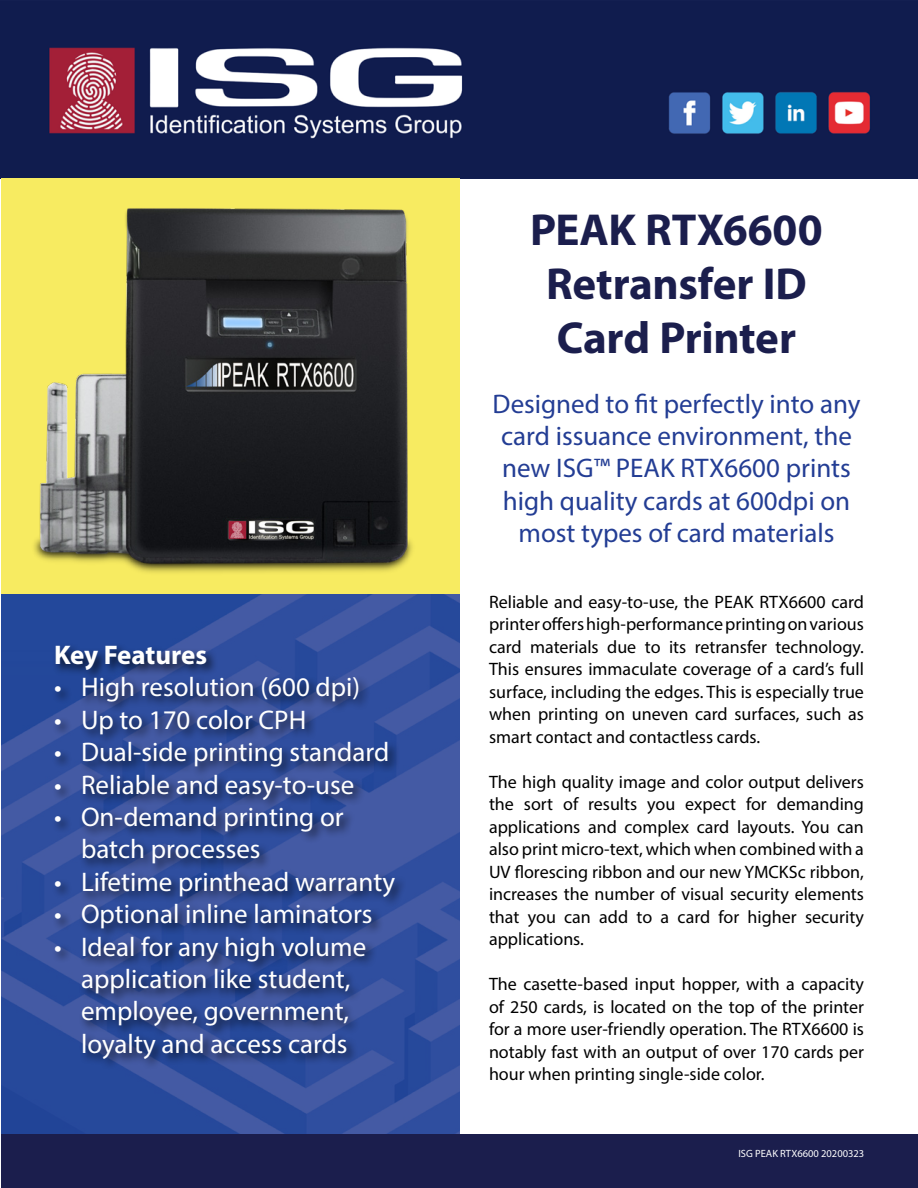
<style>
.page{position:relative;width:918px;height:1188px;background:#fff}
.page>*{position:absolute;margin:0;border:0;box-sizing:border-box;transform-origin:0 0}
.t1{font:700 45px/54px "Myriad Pro";letter-spacing:-.005em;color:#1b1e4d;text-align:center}
.t2{font:27px/32.4px "Myriad Pro";color:#fff}
.t3{font:27px/32.4px "Myriad Pro";color:#233d94;text-align:center}
.t4{font:700 27px "Myriad Pro";letter-spacing:-.005em;color:#fff}
.t5{font:18px/22.5px "Myriad Pro";color:#000;text-align:justify}
.t6{font:10.5px "Myriad Pro";color:#fff}
</style>
<div class="page">
<img style="left:1px;top:0;width:917px;height:179px">
<svg style="left:1px;top:179px;width:459px;height:415px;background:#84804a"></svg>
<svg style="left:1px;top:594px;width:459px;height:540px;background:#304f9e"></svg>
<div style="left:52px;top:642px;width:355px;height:429px;background:#000;opacity:.75"></div>
<div style="left:1px;top:1134px;width:917px;height:54px;background:#1b1e4d"></div>
<h2 class="t4" style="left:54px;top:637px;width:155px">Key Features</h2>
<h2 class="t2" style="left:54px;top:671px;width:308px">• High resolution (600 dpi)</h2>
<h2 class="t2" style="left:54px;top:703px;width:254px">• Up to 170 color CPH</h2>
<h2 class="t2" style="left:54px;top:735px;width:337px">• Dual-side printing standard</h2>
<h2 class="t2" style="left:54px;top:768px;width:302px">• Reliable and easy-to-use</h2>
<h2 class="t2" style="left:81px;top:800px;width:264px;text-indent:-27px">• On-demand printing or batch processes</h2>
<h2 class="t2" style="left:54px;top:865px;width:343px">• Lifetime printhead warranty</h2>
<h2 class="t2" style="left:54px;top:897px;width:320px">• Optional inline laminators</h2>
<h2 class="t2" style="left:54px;top:930px;width:314px;text-align:center">• Ideal for any high volume application like student, employee, government, loyalty and access cards</h2>
<h1 class="t1" style="left:530px;top:202px;width:294px">PEAK RTX6600<br>Retransfer ID<br>Card Printer</h1>
<h2 class="t3" style="left:493px;top:387px;width:369px">Designed to fit perfectly into any card issuance environment, the new ISG™ PEAK RTX6600 prints high quality cards at 600dpi on most types of card materials</h2>
<p class="t5" style="left:489px;top:590px;width:377px">Reliable and easy-to-use, the PEAK RTX6600 card printer offers high-performance printing on various card materials due to its retransfer technology.<br>This ensures immaculate coverage of a card’s full surface, including the edges. This is especially true when printing on uneven card surfaces, such as smart contact and contactless cards.</p>
<p class="t5" style="left:489px;top:770px;width:377px">The high quality image and color output delivers the sort of results you expect for demanding applications and complex card layouts. You can also print micro-text, which when combined with a UV florescing ribbon and our new YMCKSc ribbon, increases the number of visual security elements that you can add to a card for higher security applications.</p>
<p class="t5" style="left:489px;top:972px;width:377px">The casette-based input hopper, with a capacity of 250 cards, is located on the top of the printer for a more user-friendly operation. The RTX6600 is notably fast with an output of over 170 cards per hour when printing single-side color.</p>
<p class="t6" style="left:738px;top:1147px;width:127px">ISG PEAK RTX6600 20200323</p>
</div>
